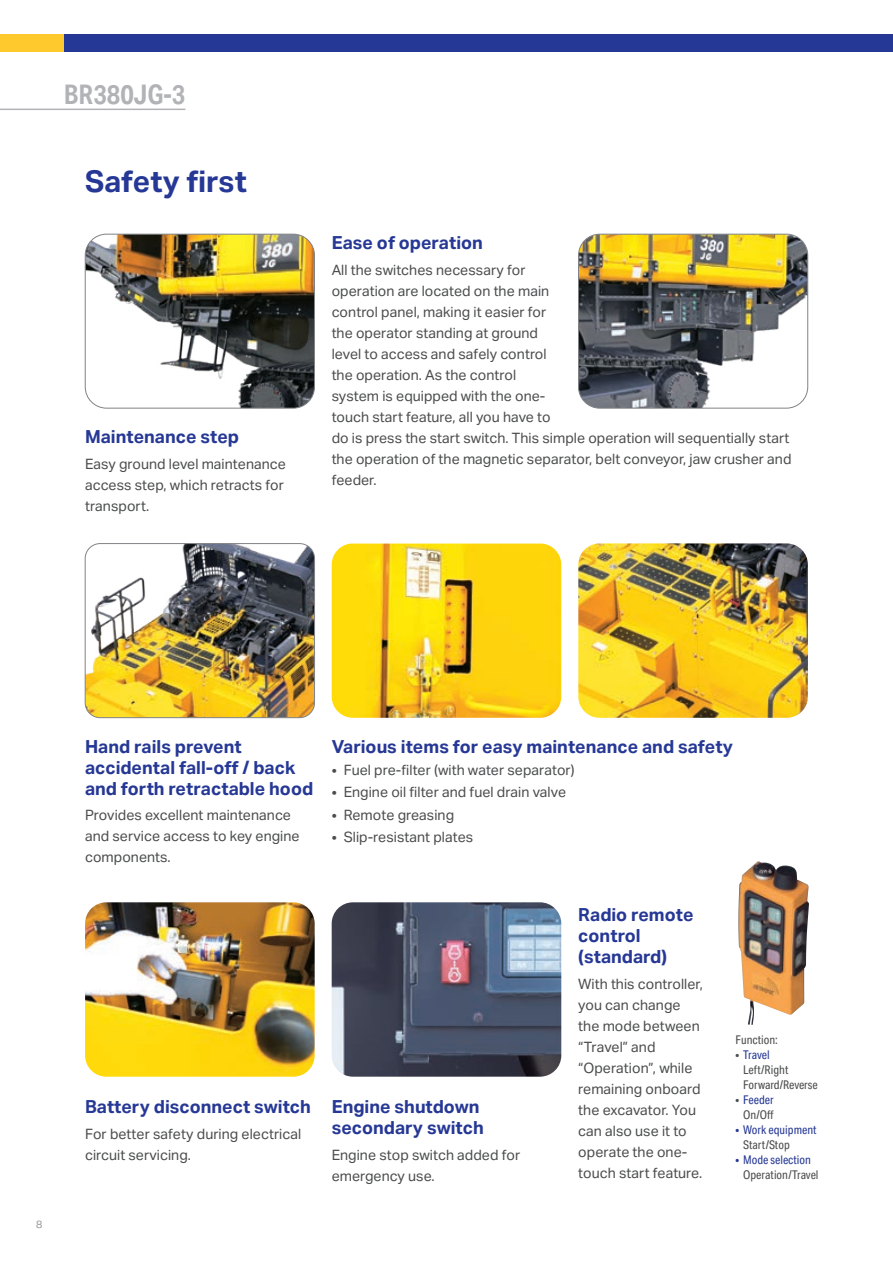
<style>
.page{position:relative;width:893px;height:1263px;background:#fff}
.page>*{position:absolute;margin:0;border:0;box-sizing:border-box;transform-origin:0 0}
.t1{font:700 30px "Aktiv Grotesk";color:#263895}
.t2{font:700 27px "Aktiv Grotesk Cd";color:#b2b3b7}
.t3{font:700 18px/21px "Aktiv Grotesk";color:#263895}
.t4{font:14.25px/21px "Aktiv Grotesk";color:#4b4c4d}
.t5{font:12px/15px "Aktiv Grotesk Cd";color:#4b4c4d}
.t6{font:12px "Aktiv Grotesk Cd";color:#263895}
.t7{font:10.5px "Aktiv Grotesk";color:#939598}
.s1{color:#263895}
</style>
<div class="page">
<img style="left:578px;top:234px;width:230px;height:174px">
<div style="left:578px;top:234px;width:230px;height:174px;border:1px solid #808285;border-radius:21px"></div>
<img style="left:332px;top:543px;width:229px;height:175px">
<img style="left:578px;top:543px;width:230px;height:175px">
<img style="left:85px;top:234px;width:229px;height:174px">
<div style="left:85px;top:234px;width:230px;height:174px;border:1px solid #808285;border-radius:21px"></div>
<img style="left:85px;top:545px;width:230px;height:173px">
<div style="left:85px;top:543px;width:230px;height:175px;border:1px solid #808285;border-radius:15px"></div>
<img style="left:738px;top:861px;width:71px;height:164px">
<img style="left:85px;top:902px;width:230px;height:175px">
<img style="left:332px;top:902px;width:229px;height:175px">
<hr style="left:0;top:109px;width:185px;height:1px;background:#b2b3b7">
<div style="left:0;top:34px;width:143px;height:17px;background:#fec92d"></div>
<div style="left:64px;top:34px;width:829px;height:17px;background:#263895"></div>
<h2 class="t2" style="left:64px;top:79px;width:123px">BR380JG-3</h2>
<h1 class="t1" style="left:85px;top:164px;width:163px">Safety first</h1>
<p class="t3" style="left:85px;top:427px;width:156px">Maintenance step</p>
<p class="t4" style="left:85px;top:453px;width:202px">Easy ground level maintenance access step, which retracts for transport.</p>
<p class="t3" style="left:332px;top:233px;width:153px">Ease of operation</p>
<p class="t4" style="left:332px;top:259px;width:461px">All the switches necessary for<br>operation are located on the main<br>control panel, making it easier for<br>the operator standing at ground<br>level to access and safely control<br>the operation. As the control<br>system is equipped with the one-<br>touch start feature, all you have to<br>do is press the start switch. This simple operation will sequentially start the operation of the magnetic separator, belt conveyor, jaw crusher and feeder.</p>
<p class="t7" style="left:36px;top:1218px;width:8px">8</p>
<p class="t3" style="left:85px;top:736px;width:230px">Hand rails prevent accidental fall-off / back and forth retractable hood</p>
<p class="t4" style="left:85px;top:805px;width:216px">Provides excellent maintenance and service access to key engine components.</p>
<p class="t3" style="left:85px;top:1097px;width:227px">Battery disconnect switch</p>
<p class="t4" style="left:85px;top:1123px;width:218px">For better safety during electrical circuit servicing.</p>
<p class="t3" style="left:332px;top:736px;width:403px">Various items for easy maintenance and safety</p>
<p class="t4" style="left:332px;top:760px;width:244px">• Fuel pre-filter (with water separator)</p>
<p class="t4" style="left:332px;top:782px;width:236px">• Engine oil filter and fuel drain valve</p>
<p class="t4" style="left:332px;top:804px;width:124px">• Remote greasing</p>
<p class="t4" style="left:332px;top:826px;width:143px">• Slip-resistant plates</p>
<p class="t3" style="left:332px;top:1097px;width:154px">Engine shutdown secondary switch</p>
<p class="t4" style="left:332px;top:1144px;width:190px">Engine stop switch added for emergency use.</p>
<p class="t3" style="left:578px;top:904px;width:117px">Radio remote control (standard)</p>
<p class="t4" style="left:578px;top:973px;width:126px">With this controller, you can change the mode between “Travel” and “Operation”, while remaining onboard the excavator. You can also use it to operate the one&shy;touch start feature.</p>
<p class="t5" style="left:736px;top:1032px;width:44px">Function:</p>
<p class="t5" style="left:743px;top:1047px;width:76px;text-indent:-8px">• <span class="s1">Travel<br></span>Left/Right<br>Forward/Reverse</p>
<p class="t5" style="left:736px;top:1092px;width:40px;text-align:right">• <span class="s1">Feeder<br></span>On/Off</p>
<p class="t6" style="left:736px;top:1123px;width:82px">• Work equipment</p>
<p class="t5" style="left:743px;top:1137px;width:48px">Start/Stop</p>
<p class="t6" style="left:736px;top:1153px;width:77px">• Mode selection</p>
<p class="t5" style="left:743px;top:1167px;width:77px">Operation/Travel</p>
</div>
